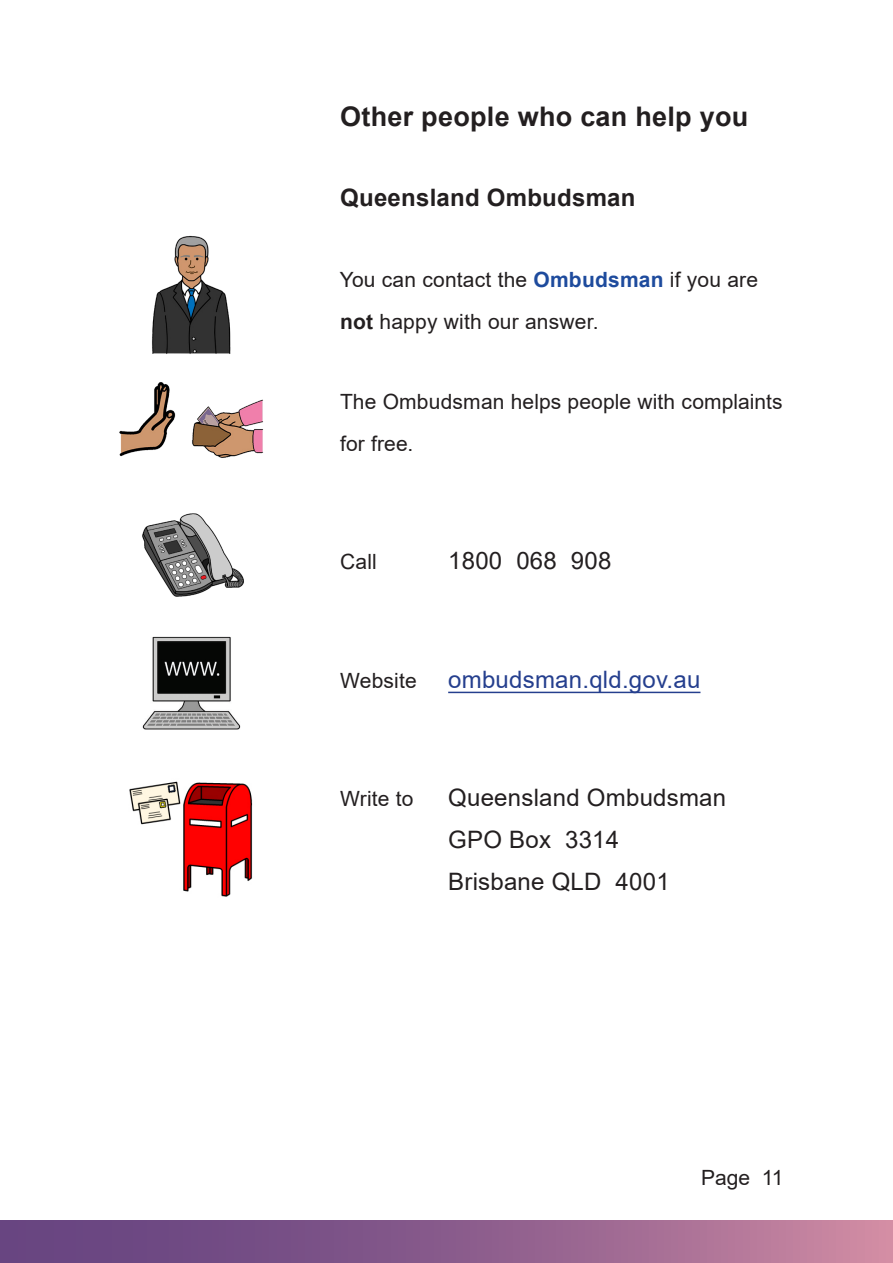
<style>
.page{position:relative;width:893px;height:1263px;background:#fff}
.page>*{position:absolute;margin:0;border:0;box-sizing:border-box;transform-origin:0 0}
.t1{font:700 27px "Arial";letter-spacing:.01em;color:#231f20}
.t2{font:24px/42px "Arial";letter-spacing:.01em;color:#231f20}
.t3{font:24px "Arial";letter-spacing:.01em;color:#253f8e}
.t4{font:700 24px "Arial";letter-spacing:.01em;color:#231f20}
.t5{font:21px/42px "Arial";letter-spacing:.01em;color:#231f20}
.s1{font-weight:700;color:#1e4b9d}
.s2{font-weight:700}
</style>
<div class="page">
<div style="left:0;top:1220px;width:893px;height:43px;background:linear-gradient(to right,#593b7c,#c785a0)"></div>
<hr style="left:448px;top:692px;width:252px;height:1px;background:#253f8e">
<img style="left:152px;top:235px;width:79px;height:119px">
<img style="left:119px;top:382px;width:145px;height:76px">
<img style="left:142px;top:513px;width:102px;height:84px">
<img style="left:142px;top:636px;width:99px;height:94px">
<img style="left:129px;top:781px;width:124px;height:116px">
<h2 class="t1" style="left:340px;top:97px;width:410px">Other people who can help you</h2>
<h3 class="t4" style="left:340px;top:181px;width:297px">Queensland Ombudsman</h3>
<p class="t5" style="left:340px;top:258px;width:420px">You can contact the <span class="s1">Ombudsman</span> if you are <span class="s2">not</span> happy with our answer.</p>
<p class="t5" style="left:340px;top:380px;width:444px">The Ombudsman helps people with complaints for free.</p>
<p class="t5" style="left:340px;top:541px;width:38px">Call</p>
<p class="t2" style="left:448px;top:540px;width:165px">1800 068 908</p>
<p class="t5" style="left:340px;top:659px;width:78px">Website</p>
<p class="t3" style="left:448px;top:663px;width:254px">ombudsman.qld.gov.au</p>
<p class="t5" style="left:340px;top:778px;width:75px">Write to</p>
<p class="t2" style="left:448px;top:777px;width:280px">Queensland Ombudsman<br>GPO Box 3314<br>Brisbane QLD 4001</p>
<p class="t5" style="left:701px;top:1156px;width:84px">Page 11</p>
</div>
